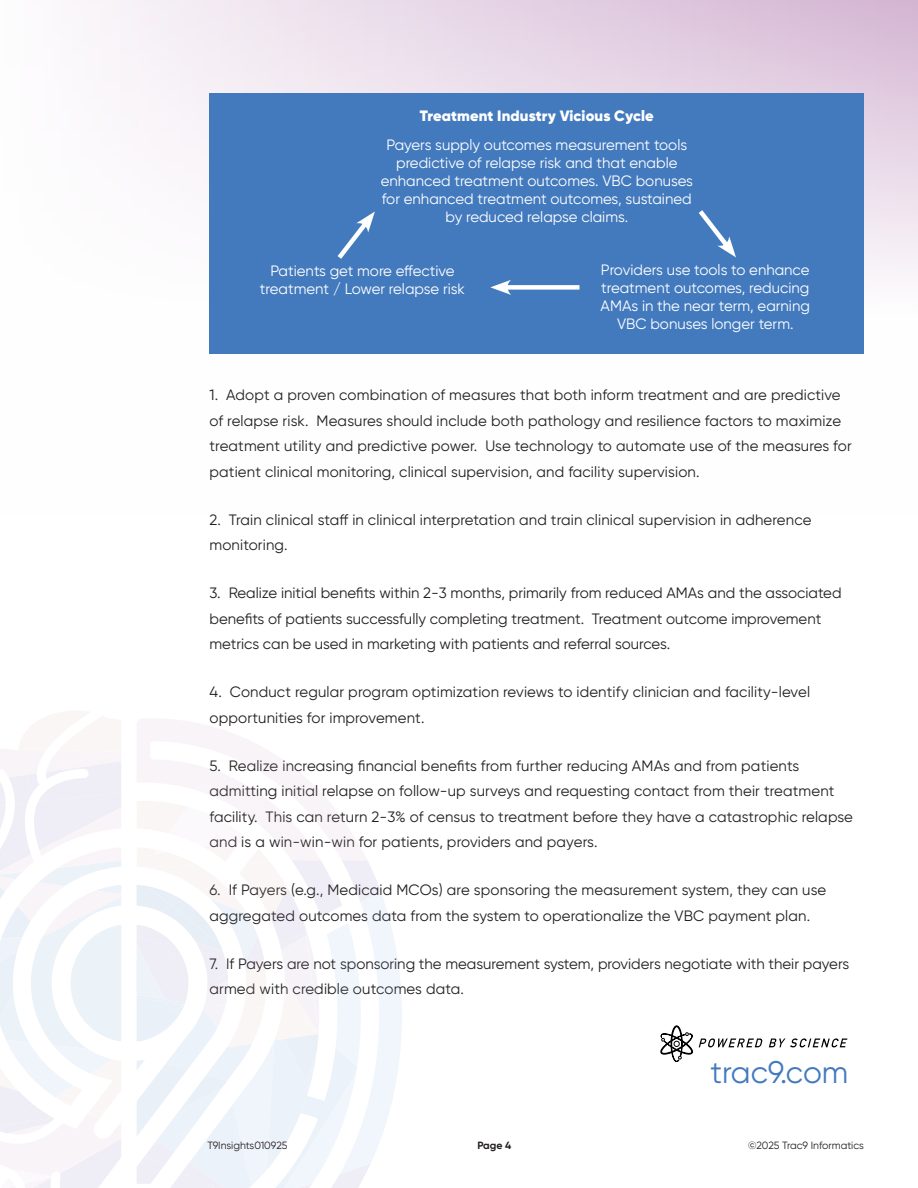
<style>
.page{position:relative;width:918px;height:1188px;background:#fff}
.page>*{position:absolute;margin:0;border:0;box-sizing:border-box;transform-origin:0 0}
.t1{font:31.2px "Gilroy";color:#437abe}
.t2{font:15px/25.5px "Gilroy";letter-spacing:.01em;color:#231f20}
.t3{font:15px/18px "Gilroy";color:#fff;text-align:center}
.t4{font:900 15px "Gilroy";letter-spacing:.01em;color:#fff}
.t5{font:10.5px "Gilroy";color:#231f20}
.t6{font:700 10.5px "Gilroy";color:#231f20}
</style>
<div class="page">
<svg style="left:660px;top:1026px;width:33px;height:36px"></svg>
<svg style="left:699px;top:1038px;width:63px;height:9px"></svg>
<svg style="left:769px;top:1038px;width:78px;height:9px"></svg>
<svg style="left:91px;top:0;width:827px;height:354px"></svg>
<svg style="left:137px;top:719px;width:265px;height:469px"></svg>
<svg style="left:0;top:749px;width:121px;height:439px"></svg>
<div style="left:210px;top:93px;width:654px;height:260px;background:#437abe"></div>
<svg style="left:698px;top:210px;width:38px;height:47px"></svg>
<svg style="left:337px;top:212px;width:38px;height:47px"></svg>
<div style="left:503px;top:285px;width:76px;height:5px;background:#fff"></div>
<svg style="left:490px;top:280px;width:21px;height:15px"></svg>
<p class="t4" style="left:420px;top:109px;width:235px">Treatment Industry Vicious Cycle</p>
<p class="t3" style="left:381px;top:136px;width:314px">Payers supply outcomes measurement tools predictive of relapse risk and that enable enhanced treatment outcomes. VBC bonuses for enhanced treatment outcomes, sustained by reduced relapse claims.</p>
<p class="t3" style="left:260px;top:262px;width:207px">Patients get more effective treatment / Lower relapse risk</p>
<p class="t3" style="left:601px;top:261px;width:211px">Providers use tools to enhance treatment outcomes, reducing<br>AMAs in the near term, earning<br>VBC bonuses longer term.</p>
<p class="t2" style="left:210px;top:382px;width:644px">1. Adopt a proven combination of measures that both inform treatment and are predictive of relapse risk. Measures should include both pathology and resilience factors to maximize treatment utility and predictive power. Use technology to automate use of the measures for patient clinical monitoring, clinical supervision, and facility supervision.</p>
<p class="t2" style="left:210px;top:506px;width:603px">2. Train clinical staff in clinical interpretation and train clinical supervision in adherence monitoring.</p>
<p class="t2" style="left:210px;top:580px;width:634px">3. Realize initial benefits within 2-3 months, primarily from reduced AMAs and the associated benefits of patients successfully completing treatment. Treatment outcome improvement metrics can be used in marketing with patients and referral sources.</p>
<p class="t2" style="left:210px;top:679px;width:602px">4. Conduct regular program optimization reviews to identify clinician and facility-level opportunities for improvement.</p>
<p class="t2" style="left:210px;top:752px;width:645px">5. Realize increasing financial benefits from further reducing AMAs and from patients admitting initial relapse on follow-up surveys and requesting contact from their treatment facility. This can return 2-3% of census to treatment before they have a catastrophic relapse and is a win-win-win for patients, providers and payers.</p>
<p class="t2" style="left:210px;top:877px;width:618px">6. If Payers (e.g., Medicaid MCOs) are sponsoring the measurement system, they can use aggregated outcomes data from the system to operationalize the VBC payment plan.</p>
<p class="t2" style="left:210px;top:950px;width:641px">7. If Payers are not sponsoring the measurement system, providers negotiate with their payers armed with credible outcomes data.</p>
<h1 class="t1" style="left:710px;top:1053px;width:139px">trac9.com</h1>
<p class="t5" style="left:207px;top:1139px;width:82px">T9Insights010925</p>
<p class="t6" style="left:477px;top:1140px;width:35px">Page 4</p>
<p class="t5" style="left:748px;top:1139px;width:117px">©2025 Trac9 Informatics</p>
</div>
